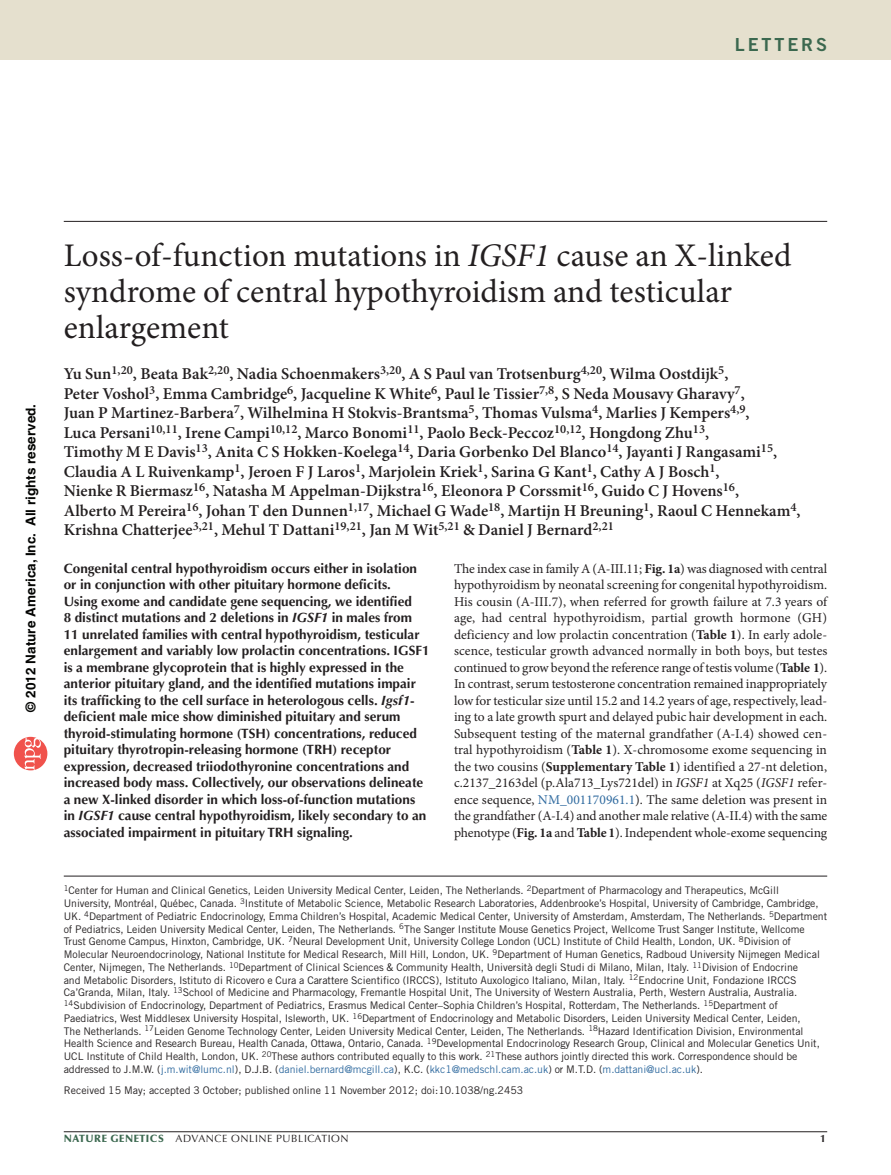
<style>
.page{position:relative;width:891px;height:1175px;background:#fff}
.page>*{position:absolute;margin:0;border:0;box-sizing:border-box;transform-origin:0 0}
.t1{font:33px/36px "Minion Pro";color:#231f20}
.t2{font:18px "Trade Gothic LT Std Bd 2";letter-spacing:.16em;color:#3b684f}
.t3{font:600 16.5px/19.5px "Minion Pro";color:#231f20}
.t4{font:13.5px/16.5px "Minion Pro";letter-spacing:-.005em;color:#231f20}
.t5{font:700 13.5px/16.5px "Optima LT Std";color:#231f20}
.t6{font:700 13.5px "Helvetica";color:#040503}
.t7{font:10.5px/12.8px "Trade Gothic LT Std";letter-spacing:-.005em;color:#231f20}
.t8{font:10.5px "Optima LT Std";letter-spacing:.05em;color:#231f20}
.s1{font-style:italic}
.s2{font-weight:700}
.s3{color:#2f6a9f}
.s4{font-weight:900;color:#3b684f}
</style>
<div class="page">
<svg style="left:14px;top:737px;width:33px;height:33px"></svg>
<div style="left:0;top:0;width:891px;height:60px;background:#e5e0ce"></div>
<hr style="left:64px;top:1131px;width:763px;height:1px;background:#231f20">
<hr style="left:64px;top:221px;width:763px;height:1px;background:#231f20">
<hr style="left:64px;top:875px;width:763px;height:1px;background:#231f20">
<h2 class="t2" style="left:735px;top:33px;width:94px">LETTERS</h2>
<p class="t6" style="left:23px;top:712px;width:309px;rotate:-90deg">© 2012 Nature America, Inc. All rights reserved.</p>
<h1 class="t1" style="left:64px;top:238px;width:729px">Loss-of-function mutations in <span class="s1">IGSF1</span> cause an X-linked syndrome of central hypothyroidism and testicular enlargement</h1>
<p class="t3" style="left:64px;top:365px;width:738px">Yu Sun<sup>1,20</sup>, Beata Bak<sup>2,20</sup>, Nadia Schoenmakers<sup>3,20</sup>, A S Paul van Trotsenburg<sup>4,20</sup>, Wilma Oostdijk<sup>5</sup>,<br>Peter Voshol<sup>3</sup>, Emma Cambridge<sup>6</sup>, Jacqueline K White<sup>6</sup>, Paul le Tissier<sup>7,8</sup>, S Neda Mousavy Gharavy<sup>7</sup>,<br>Juan P Martinez-Barbera<sup>7</sup>, Wilhelmina H Stokvis-Brantsma<sup>5</sup>, Thomas Vulsma<sup>4</sup>, Marlies J Kempers<sup>4,9</sup>,<br>Luca Persani<sup>10,11</sup>, Irene Campi<sup>10,12</sup>, Marco Bonomi<sup>11</sup>, Paolo Beck-Peccoz<sup>10,12</sup>, Hongdong Zhu<sup>13</sup>,<br>Timothy M E Davis<sup>13</sup>, Anita C S Hokken-Koelega<sup>14</sup>, Daria Gorbenko Del Blanco<sup>14</sup>, Jayanti J Rangasami<sup>15</sup>, Claudia A L Ruivenkamp<sup>1</sup>, Jeroen F J Laros<sup>1</sup>, Marjolein Kriek<sup>1</sup>, Sarina G Kant<sup>1</sup>, Cathy A J Bosch<sup>1</sup>,<br>Nienke R Biermasz<sup>16</sup>, Natasha M Appelman-Dijkstra<sup>16</sup>, Eleonora P Corssmit<sup>16</sup>, Guido C J Hovens<sup>16</sup>,<br>Alberto M Pereira<sup>16</sup>, Johan T den Dunnen<sup>1,17</sup>, Michael G Wade<sup>18</sup>, Martijn H Breuning<sup>1</sup>, Raoul C Hennekam<sup>4</sup>, Krishna Chatterjee<sup>3,21</sup>, Mehul T Dattani<sup>19,21</sup>, Jan M Wit<sup>5,21</sup> &amp; Daniel J Bernard<sup>2,21</sup></p>
<p class="t5" style="left:64px;top:560px;width:364px">Congenital central hypothyroidism occurs either in isolation or in conjunction with other pituitary hormone deficits.<br>Using exome and candidate gene sequencing, we identified<br>8 distinct mutations and 2 deletions in <span class="s1">IGSF1</span> in males from<br>11 unrelated families with central hypothyroidism, testicular enlargement and variably low prolactin concentrations. IGSF1 is a membrane glycoprotein that is highly expressed in the anterior pituitary gland, and the identified mutations impair its trafficking to the cell surface in heterologous cells. <span class="s1">Igsf1</span>- deficient male mice show diminished pituitary and serum thyroid-stimulating hormone (TSH) concentrations, reduced pituitary thyrotropin-releasing hormone (TRH) receptor expression, decreased triiodothyronine concentrations and increased body mass. Collectively, our observations delineate a new X-linked disorder in which loss-of-function mutations in <span class="s1">IGSF1</span> cause central hypothyroidism, likely secondary to an associated impairment in pituitary TRH signaling.</p>
<p class="t4" style="left:454px;top:560px;width:375px">The index case in family A (A-III.11; <span class="s2">Fig. 1a</span>) was diagnosed with central hypothyroidism by neonatal screening for congenital hypo-thyroidism.<br>His cousin (A-III.7), when referred for growth failure at 7.3 years of age, had central hypothyroidism, partial growth hormone (GH) deficiency and low prolactin concentration (<span class="s2">Table 1</span>). In early adole&shy;scence, testicular growth advanced normally in both boys, but testes continued to grow beyond the reference range of testis volume (<span class="s2">Table 1</span>).<br>In contrast, serum testosterone concentration remained inappropriately low for testicular size until 15.2 and 14.2 years of age, respectively, lead&shy;ing to a late growth spurt and delayed pubic hair development in each.<br>Subsequent testing of the maternal grandfather (A-I.4) showed cen&shy;tral hypothyroidism (<span class="s2">Table 1</span>). X-chromosome exome sequencing in the two cousins (<span class="s2">Supplementary Table 1</span>) identified a 27-nt deletion, c.2137_2163del (p.Ala713_Lys721del) in <span class="s1">IGSF1</span> at Xq25 (<span class="s1">IGSF1</span> refer&shy;ence sequence, <span class="s3">NM_001170961.1</span>). The same deletion was present in the grandfather (A-I.4) and another male relative (A-II.4) with the same phenotype (<span class="s2">Fig. 1a</span> and <span class="s2">Table 1</span>). Independent whole-exome sequencing</p>
<p class="t7" style="left:64px;top:884px;width:765px"><sup>1</sup>Center for Human and Clinical Genetics, Leiden University Medical Center, Leiden, The Netherlands. <sup>2</sup>Department of Pharmacology and Therapeutics, McGill University, Montréal, Québec, Canada. <sup>3</sup>Institute of Metabolic Science, Metabolic Research Laboratories, Addenbrooke’s Hospital, University of Cambridge, Cambridge, UK. <sup>4</sup>Department of Pediatric Endocrinology, Emma Children’s Hospital, Academic Medical Center, University of Amsterdam, Amsterdam, The Netherlands. <sup>5</sup>Department of Pediatrics, Leiden University Medical Center, Leiden, The Netherlands. <sup>6</sup>The Sanger Institute Mouse Genetics Project, Wellcome Trust Sanger Institute, Wellcome Trust Genome Campus, Hinxton, Cambridge, UK. <sup>7</sup>Neural Development Unit, University College London (UCL) Institute of Child Health, London, UK. <sup>8</sup>Division of Molecular Neuroendocrinology, National Institute for Medical Research, Mill Hill, London, UK. <sup>9</sup>Department of Human Genetics, Radboud University Nijmegen Medical Center, Nijmegen, The Netherlands. <sup>10</sup>Department of Clinical Sciences &amp; Community Health, Università degli Studi di Milano, Milan, Italy. <sup>11</sup>Division of Endocrine<br>and Metabolic Disorders, Istituto di Ricovero e Cura a Carattere Scientifico (IRCCS), Istituto Auxologico Italiano, Milan, Italy. <sup>12</sup>Endocrine Unit, Fondazione IRCCS Ca’Granda, Milan, Italy. <sup>13</sup>School of Medicine and Pharmacology, Fremantle Hospital Unit, The University of Western Australia, Perth, Western Australia, Australia.<br><sup>14</sup>Subdivision of Endocrinology, Department of Pediatrics, Erasmus Medical Center–Sophia Children’s Hospital, Rotterdam, The Netherlands. <sup>15</sup>Department of Paediatrics, West Middlesex University Hospital, Isleworth, UK. <sup>16</sup>Department of Endocrinology and Metabolic Disorders, Leiden University Medical Center, Leiden,<br>The Netherlands. <sup>17</sup>Leiden Genome Technology Center, Leiden University Medical Center, Leiden, The Netherlands. <sup>18</sup>Hazard Identification Division, Environmental Health Science and Research Bureau, Health Canada, Ottawa, Ontario, Canada. <sup>19</sup>Developmental Endocrinology Research Group, Clinical and Molecular Genetics Unit, UCL Institute of Child Health, London, UK. <sup>20</sup>These authors contributed equally to this work. <sup>21</sup>These authors jointly directed this work. Correspondence should be addressed to J.M.W. (<span class="s3">j.m.wit@lumc.nl</span>), D.J.B. (<span class="s3">daniel.bernard@mcgill.ca</span>), K.C. (<span class="s3">kkc1@medschl.cam.ac.uk</span>) or M.T.D. (<span class="s3">m.dattani@ucl.ac.uk</span>).</p>
<p class="t7" style="left:64px;top:1083px;width:461px">Received 15 May; accepted 3 October; published online 11 November 2012; doi:10.1038/ng.2453</p>
<p class="t8" style="left:64px;top:1132px;width:286px"><span class="s4">NATURE GENETICS</span> ADVANCE ONLINE PUBLICATION</p>
</div>
